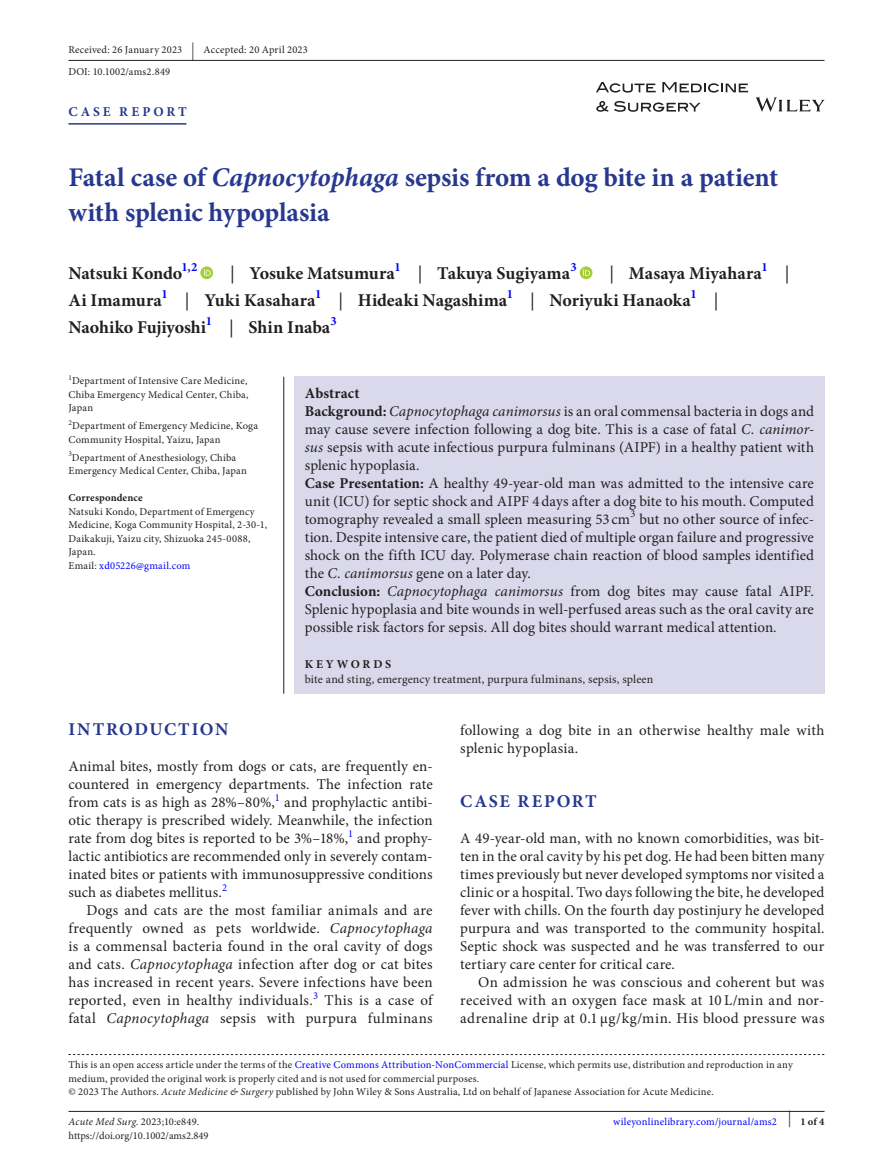
<style>
.page{position:relative;width:893px;height:1174px;background:#fff}
.page>*{position:absolute;margin:0;border:0;box-sizing:border-box;transform-origin:0 0}
.t1{font:700 27px/34.5px "Minion Pro";letter-spacing:-.01em;color:#27388e}
.t2{font:700 18px "Minion Pro";color:#231f20}
.t3{font:700 18px "Minion Pro";letter-spacing:.08em;color:#27388e}
.t4{font:700 18px "Minion Pro";letter-spacing:.1em;color:#27388e}
.t5{font:18px "Minion Pro";color:#231f20}
.t6{font:15px/18px "Minion Pro";letter-spacing:.005em;color:#231f20;text-align:justify}
.t7{font:15px/18px "Minion Pro";letter-spacing:.025em;color:#231f20;text-align:right}
.t8{font:700 13.5px "Minion Pro";letter-spacing:.22em;color:#27388e}
.t9{font:700 12.6px "Minion Pro";color:#00f}
.t10{font:12px "Minion Pro";letter-spacing:.01em;color:#231f20}
.t11{font:700 12px "Minion Pro";letter-spacing:.225em;color:#231f20}
.t12{font:10.5px/13.5px "Minion Pro";letter-spacing:.015em;color:#231f20}
.t13{font:10.5px "Minion Pro";letter-spacing:.02em;color:#00f}
.t14{font:italic 10.5px "Minion Pro";letter-spacing:.015em;color:#231f20}
.t15{font:700 10.5px "Minion Pro";letter-spacing:.01em;color:#231f20}
.t16{font:7.35px "Minion Pro";color:#231f20}
.s1{font-size:18px}
.s2{font-style:italic}
.s3{font-weight:400}
.s4{color:#00f}
.s5{font-weight:700}
.s6{font-style:normal}
</style>
<div class="page">
<hr style="left:68px;top:1111px;width:756px;height:1px;background:#231f20">
<svg style="left:756px;top:97px;width:68px;height:15px"></svg>
<svg style="left:596px;top:82px;width:60px;height:11px"></svg>
<svg style="left:662px;top:82px;width:86px;height:11px"></svg>
<svg style="left:596px;top:101px;width:12px;height:11px"></svg>
<svg style="left:614px;top:101px;width:86px;height:11px"></svg>
<hr style="left:68px;top:123px;width:118px;height:2px;background:#27388e">
<svg style="left:200px;top:266px;width:13px;height:13px"></svg>
<svg style="left:204px;top:269px;width:7px;height:7px"></svg>
<div style="left:580px;top:266px;width:12px;height:13px;background:#a5cd39;border-radius:50%"></div>
<svg style="left:583px;top:269px;width:7px;height:7px"></svg>
<hr style="left:68px;top:60px;width:756px;height:1px;background:#231f20">
<svg style="left:68px;top:1054px;width:756px;height:1px"></svg>
<div style="left:294px;top:377px;width:530px;height:316px;background:#dad9eb"></div>
<hr style="left:283px;top:377px;width:1px;height:316px;background:#231f20">
<p class="t12" style="left:68px;top:39px;width:241px;line-height:21.9px">Received: 26 January 2023 <span class="s1">|</span> Accepted: 20 April 2023<br>DOI: 10.1002/ams2.849</p>
<p class="t8" style="left:69px;top:102px;width:120px">CASE REPORT</p>
<h1 class="t1" style="left:68px;top:160px;width:711px">Fatal case of <span class="s2">Capnocytophaga</span> sepsis from a dog bite in a patient with splenic hypoplasia</h1>
<p class="t2" style="left:68px;top:261px;width:115px">Natsuki Kondo</p>
<p class="t9" style="left:181px;top:258px;width:17px">1,2</p>
<p class="t2" style="left:230px;top:261px;width:166px"><span class="s3">|</span> Yosuke Matsumura</p>
<p class="t9" style="left:395px;top:258px;width:8px">1</p>
<p class="t2" style="left:418px;top:261px;width:154px"><span class="s3">|</span> Takuya Sugiyama</p>
<p class="t9" style="left:570px;top:258px;width:8px">3</p>
<p class="t2" style="left:609px;top:261px;width:154px"><span class="s3">|</span> Masaya Miyahara</p>
<p class="t9" style="left:761px;top:258px;width:8px">1</p>
<p class="t5" style="left:785px;top:261px;width:6px">|</p>
<p class="t2" style="left:68px;top:288px;width:95px">Ai Imamura</p>
<p class="t9" style="left:162px;top:285px;width:8px">1</p>
<p class="t2" style="left:185px;top:288px;width:132px"><span class="s3">|</span> Yuki Kasahara</p>
<p class="t9" style="left:315px;top:285px;width:8px">1</p>
<p class="t2" style="left:338px;top:288px;width:170px"><span class="s3">|</span> Hideaki Nagashima</p>
<p class="t9" style="left:507px;top:285px;width:8px">1</p>
<p class="t2" style="left:530px;top:288px;width:162px"><span class="s3">|</span> Noriyuki Hanaoka</p>
<p class="t9" style="left:690px;top:285px;width:8px">1</p>
<p class="t5" style="left:714px;top:288px;width:6px">|</p>
<p class="t2" style="left:68px;top:315px;width:139px">Naohiko Fujiyoshi</p>
<p class="t9" style="left:206px;top:312px;width:8px">1</p>
<p class="t2" style="left:229px;top:315px;width:103px"><span class="s3">|</span> Shin Inaba</p>
<p class="t9" style="left:331px;top:312px;width:8px">3</p>
<p class="t16" style="left:68px;top:372px;width:5px">1</p>
<p class="t12" style="left:68px;top:374px;width:182px;text-align:justify;text-indent:4px">Department of Intensive Care Medicine, Chiba Emergency Medical Center, Chiba, Japan</p>
<p class="t16" style="left:68px;top:417px;width:5px">2</p>
<p class="t12" style="left:68px;top:419px;width:191px;text-indent:4px">Department of Emergency Medicine, Koga<br>Community Hospital, Yaizu, Japan</p>
<p class="t16" style="left:68px;top:449px;width:5px">3</p>
<p class="t12" style="left:68px;top:451px;width:180px;text-indent:4px">Department of Anesthesiology, Chiba<br>Emergency Medical Center, Chiba, Japan</p>
<p class="t15" style="left:68px;top:490px;width:76px">Correspondence</p>
<p class="t12" style="left:68px;top:505px;width:200px">Natsuki Kondo, Department of Emergency<br>Medicine, Koga Community Hospital, 2-30-1,<br>Daikakuji, Yaizu city, Shizuoka 245-0088,<br>Japan.<br>Email: <span class="s4">xd05226@gmail.com</span></p>
<p class="t6" style="left:305px;top:384px;width:511px;text-align:left"><span class="s5">Abstract<br>Background:</span> <span class="s2">Capnocytophaga canimorsus</span> is an oral commensal bacteria in dogs and may cause severe infection following a dog bite. This is a case of fatal <span class="s2">C. canimor&shy;sus</span> sepsis with acute infectious purpura fulminans (AIPF) in a healthy patient with splenic hypoplasia.<br><span class="s5">Case Presentation:</span> A healthy 49-year-old man was admitted to the intensive care unit (ICU) for septic shock and AIPF 4days after a dog bite to his mouth. Computed tomography revealed a small spleen measuring 53 cm</p>
<p class="t12" style="left:630px;top:507px;width:7px">3</p>
<p class="t6" style="left:305px;top:510px;width:511px;text-align:left;text-indent:335px">but no other source of infec&shy;tion. Despite intensive care, the patient died of multiple organ failure and progressive shock on the fifth ICU day. Polymerase chain reaction of blood samples identified the <span class="s2">C. canimorsus</span> gene on a later day.<br><span class="s5">Conclusion:</span> <span class="s2">Capnocytophaga canimorsus</span> from dog bites may cause fatal AIPF.<br>Splenic hypoplasia and bite wounds in well-perfused areas such as the oral cavity are possible risk factors for sepsis. All dog bites should warrant medical attention.</p>
<p class="t11" style="left:305px;top:656px;width:88px">KEYWORDS</p>
<p class="t10" style="left:305px;top:671px;width:350px">bite and sting, emergency treatment, purpura fulminans, sepsis, spleen</p>
<p class="t3" style="left:68px;top:717px;width:162px">INTRODUCTION</p>
<p class="t6" style="left:68px;top:757px;width:366px">Animal bites, mostly from dogs or cats, are frequently en&shy;countered in emergency departments. The infection rate from cats is as high as 28%–80%,</p>
<p class="t13" style="left:275px;top:790px;width:7px">1</p>
<p class="t6" style="left:68px;top:793px;width:366px;text-indent:216px">and prophylactic antibi&shy;otic therapy is prescribed widely. Meanwhile, the infection rate from dog bites is reported to be 3%–18%,</p>
<p class="t13" style="left:348px;top:826px;width:7px">1</p>
<p class="t6" style="left:68px;top:829px;width:366px;text-indent:289px">and prophy&shy;lactic antibiotics are recommended only in severely contam&shy;inated bites or patients with immunosuppressive conditions such as diabetes mellitus.</p>
<p class="t13" style="left:222px;top:880px;width:7px">2</p>
<p class="t6" style="left:68px;top:901px;width:366px;text-indent:18px">Dogs and cats are the most familiar animals and are frequently owned as pets worldwide. <span class="s2">Capnocytophaga </span>is a commensal bacteria found in the oral cavity of dogs and cats. <span class="s2">Capnocytophaga</span> infection after dog or cat bites has increased in recent years. Severe infections have been reported, even in healthy individuals.</p>
<p class="t13" style="left:313px;top:988px;width:7px">3</p>
<p class="t7" style="left:68px;top:991px;width:366px">This is a case of<br>fatal <span class="s2">Capnocytophaga</span> sepsis with purpura fulminans</p>
<p class="t6" style="left:460px;top:721px;width:366px">following a dog bite in an otherwise healthy male with splenic hypoplasia.</p>
<p class="t4" style="left:460px;top:789px;width:138px">CASE REPORT</p>
<p class="t6" style="left:460px;top:829px;width:366px">A 49-year-old man, with no known comorbidities, was bit&shy;ten in the oral cavity by his pet dog. He had been bitten many times previously but never developed symptoms nor visited a clinic or a hospital. Two days following the bite, he developed fever with chills. On the fourth day postinjury he developed purpura and was transported to the community hospital.<br>Septic shock was suspected and he was transferred to our tertiary care center for critical care.</p>
<p class="t6" style="left:460px;top:973px;width:366px;text-indent:18px">On admission he was conscious and coherent but was received with an oxygen face mask at 10 L/min and nor&shy;adrenaline drip at 0.1 μg/kg/min. His blood pressure was</p>
<p class="t12" style="left:68px;top:1058px;width:726px">This is an open access article under the terms of the <span class="s4">Creative Commons Attribution-NonCommercial</span> License, which permits use, distribution and reproduction in any medium, provided the original work is properly cited and is not used for commercial purposes.<br>© 2023 The Authors. <span class="s2">Acute Medicine &amp; Surgery</span> published by John Wiley &amp; Sons Australia, Ltd on behalf of Japanese Association for Acute Medicine.</p>
<p class="t14" style="left:68px;top:1114px;width:132px">Acute Med Surg. <span class="s6">2023;10:e849.</span></p>
<p class="t15" style="left:788px;top:1114px;width:38px"><sup>|</sup> 1 of 4</p>
<p class="t12" style="left:68px;top:1128px;width:142px">https://doi.org/10.1002/ams2.849</p>
<p class="t13" style="left:613px;top:1114px;width:165px">wileyonlinelibrary.com/journal/ams2</p>
</div>
